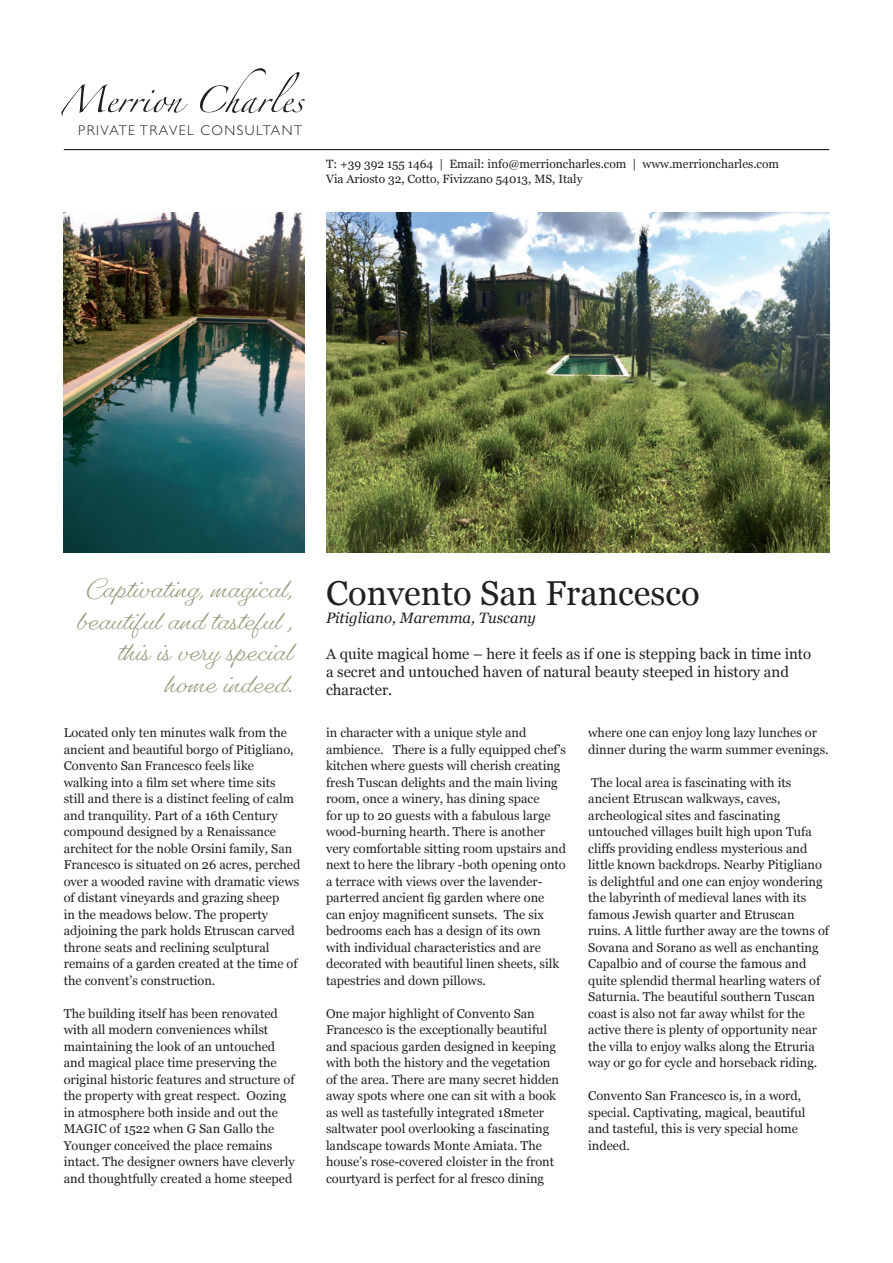
<style>
.page{position:relative;width:893px;height:1263px;background:#fff}
.page>*{position:absolute;margin:0;border:0;box-sizing:border-box;transform-origin:0 0}
.t1{font:34.5px "Georgia";color:#231f20}
.t2{font:500 25.5px/31.5px "Gautreaux";color:#969b7d;text-align:right}
.Big_Paragraph{font:15px/18px "Georgia";color:#231f20}
.Location{font:italic 15px "Georgia";color:#231f20}
.t3{font:300 14.1px "Gill Sans";letter-spacing:.1em;color:#231f20}
.Body_Copy{font:12.75px/16.5px "Georgia";color:#231f20}
.t4{font:12px/14.4px "Georgia";color:#231f20}
</style>
<div class="page">
<svg style="left:61px;top:84px;width:127px;height:32px"></svg>
<svg style="left:200px;top:68px;width:105px;height:45px"></svg>
<hr style="left:64px;top:149px;width:765px;height:1px;background:#231f20">
<img style="left:64px;top:213px;width:241px;height:340px">
<img style="left:326px;top:213px;width:503px;height:340px">
<p class="t3" style="left:78px;top:122px;width:226px">PRIVATE TRAVEL CONSULTANT</p>
<p class="t4" style="left:326px;top:156px;width:455px">T: +39 392 155 1464 | Email: info@merrioncharles.com | www.merrioncharles.com<br>Via Ariosto 32, Cotto, Fivizzano 54013, MS, Italy</p>
<p class="t2" style="left:76px;top:573px;width:219px">Captivating, magical, beautiful and tasteful , this is very special home indeed.</p>
<p class="Body_Copy" style="left:64px;top:724px;width:238px">Located only ten minutes walk from the ancient and beautiful borgo of Pitigliano, Convento San Francesco feels like walking into a film set where time sits<br>still and there is a distinct feeling of calm and tranquility. Part of a 16th Century compound designed by a Renaissance architect for the noble Orsini family, San Francesco is situated on 26 acres, perched over a wooded ravine with dramatic views of distant vineyards and grazing sheep<br>in the meadows below. The property adjoining the park holds Etruscan carved throne seats and reclining sculptural remains of a garden created at the time of the convent’s construction.</p>
<p class="Body_Copy" style="left:64px;top:1004px;width:232px">The building itself has been renovated with all modern conveniences whilst maintaining the look of an untouched and magical place time preserving the original historic features and structure of the property with great respect. Oozing in atmosphere both inside and out the MAGIC of 1522 when G San Gallo the Younger conceived the place remains intact. The designer owners have cleverly and thoughtfully created a home steeped</p>
<p class="t1" style="left:326px;top:568px;width:375px">Convento San Francesco</p>
<p class="Location" style="left:326px;top:607px;width:211px">Pitigliano, Maremma, Tuscany</p>
<p class="Big_Paragraph" style="left:326px;top:644px;width:487px">A quite magical home – here it feels as if one is stepping back in time into a secret and untouched haven of natural beauty steeped in history and character.</p>
<p class="Body_Copy" style="left:326px;top:724px;width:242px">in character with a unique style and ambience. There is a fully equipped chef’s kitchen where guests will cherish creating fresh Tuscan delights and the main living room, once a winery, has dining space<br>for up to 20 guests with a fabulous large wood-burning hearth. There is another very comfortable sitting room upstairs and next to here the library -both opening onto a terrace with views over the lavender&shy;parterred ancient fig garden where one can enjoy magnificent sunsets. The six bedrooms each has a design of its own with individual characteristics and are decorated with beautiful linen sheets, silk tapestries and down pillows.</p>
<p class="Body_Copy" style="left:326px;top:1004px;width:235px">One major highlight of Convento San Francesco is the exceptionally beautiful and spacious garden designed in keeping with both the history and the vegetation of the area. There are many secret hidden away spots where one can sit with a book as well as tastefully integrated 18meter saltwater pool overlooking a fascinating landscape towards Monte Amiata. The house’s rose-covered cloister in the front courtyard is perfect for al fresco dining</p>
<p class="Body_Copy" style="left:588px;top:724px;width:242px">where one can enjoy long lazy lunches or dinner during the warm summer evenings.</p>
<p class="Body_Copy" style="left:588px;top:773px;width:242px">The local area is fascinating with its ancient Etruscan walkways, caves, archeological sites and fascinating untouched villages built high upon Tufa cliffs providing endless mysterious and little known backdrops. Nearby Pitigliano is delightful and one can enjoy wondering the labyrinth of medieval lanes with its famous Jewish quarter and Etruscan ruins. A little further away are the towns of Sovana and Sorano as well as enchanting Capalbio and of course the famous and quite splendid thermal hearling waters of Saturnia. The beautiful southern Tuscan coast is also not far away whilst for the active there is plenty of opportunity near the villa to enjoy walks along the Etruria way or go for cycle and horseback riding.</p>
<p class="Body_Copy" style="left:588px;top:1087px;width:219px">Convento San Francesco is, in a word, special. Captivating, magical, beautiful and tasteful, this is very special home indeed.</p>
</div>
